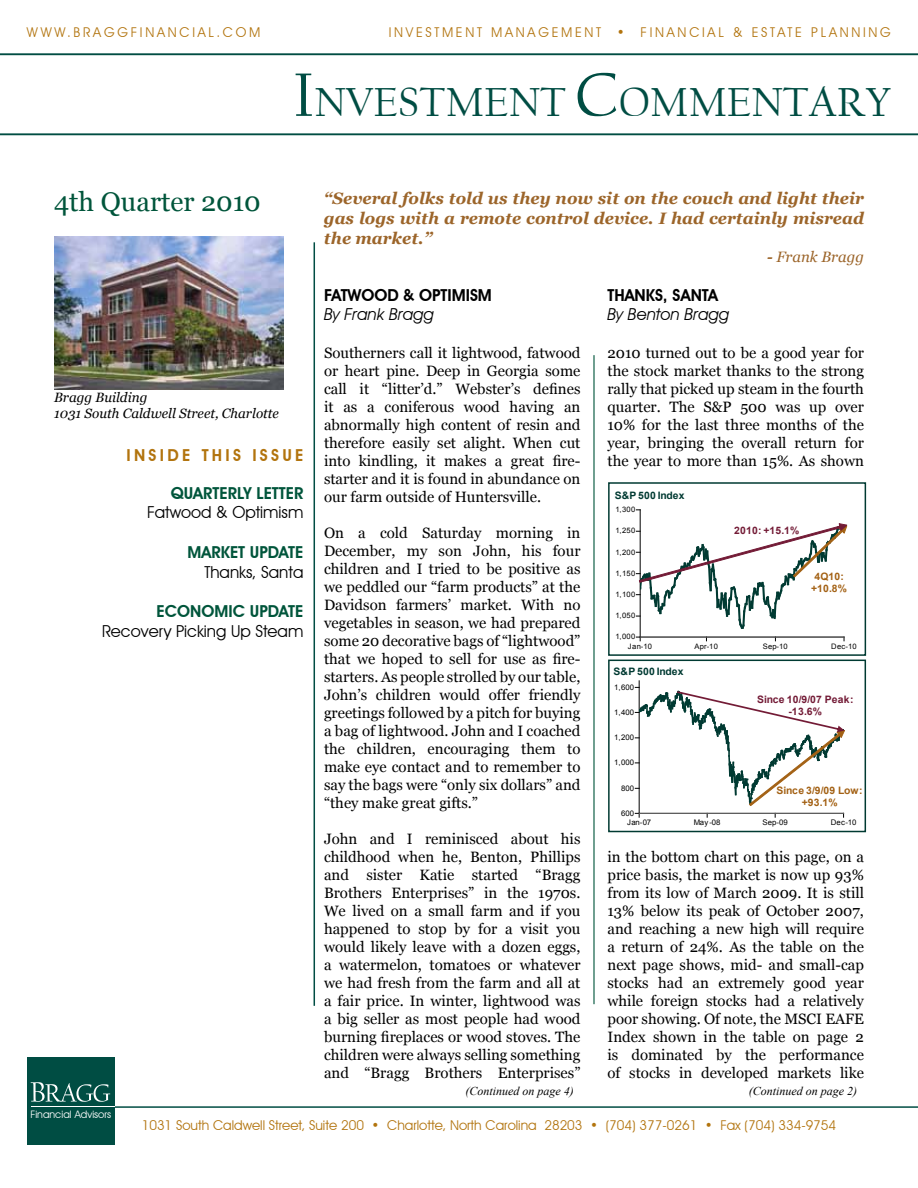
<style>
.page{position:relative;width:918px;height:1188px;background:#fff}
.page>*{position:absolute;margin:0;border:0;box-sizing:border-box;transform-origin:0 0}
.t1{font:42.6px "Californian FB";color:#004d43}
.t2{font:27px "Georgia";color:#00553b}
.t3{font:italic 700 16.5px/19.8px "Georgia";color:#9c652a;text-align:justify}
.t4{font:16.5px "Avant Garde IT Cby BT";color:#000}
.t5{font:600 16.5px "Avant Garde IT Cby BT";color:#00553b}
.t6{font:600 16.5px "Avant Garde IT Cby BT";color:#000}
.t7{font:italic 16.5px "Avant Garde IT Cby BT";color:#000}
.t8{font:600 16.5px "Avant Garde IT Cby BT";letter-spacing:.2em;color:#b2740e}
.t9{font:15px/18px "Georgia";color:#000;text-align:justify}
.t10{font:italic 15px "Georgia";color:#9c652a}
.t11{font:13.5px "Avant Garde IT Cby BT";color:#b2740e}
.t12{font:13.5px "Avant Garde IT Cby BT";letter-spacing:.2em;color:#b2740e}
.t13{font:italic 13.5px/16.2px "Georgia";color:#000}
.t14{font:italic 12px "Times New Roman";color:#000}
.t15{font:10.35px "Avant Garde IT Cby BT";color:#fff}
.t16{font:700 10.2px/12px "Arial";letter-spacing:.025em;color:#731b36;text-align:center}
.t17{font:700 10.2px "Arial";color:#003a32}
.t18{font:700 10.2px/12px "Arial";letter-spacing:-.015em;color:#a36114;text-align:center}
.t19{font:700 10.2px/12px "Arial";letter-spacing:.015em;color:#a36114;text-align:center}
.t20{font:7.65px "Arial";letter-spacing:-.005em;color:#010101}
.t21{font:7.5px "Arial";letter-spacing:.015em;color:#010101}
.s1{font-size:63.75px}
.s2{font-weight:700}
</style>
<div class="page">
<img style="left:54px;top:237px;width:230px;height:153px">
<hr style="left:593px;top:355px;width:2px;height:649px;background:#00553b">
<div style="left:608px;top:482px;width:258px;height:174px;border:2px solid #003a32"></div>
<hr style="left:640px;top:510px;width:1px;height:127px;background:#010101">
<hr style="left:640px;top:637px;width:204px;height:1px;background:#676767">
<svg style="left:636px;top:524px;width:211px;height:106px"></svg>
<div style="left:608px;top:660px;width:258px;height:172px;border:2px solid #003a32"></div>
<hr style="left:639px;top:681px;width:1px;height:132px;background:#010101">
<hr style="left:639px;top:813px;width:205px;height:1px;background:#676767">
<svg style="left:635px;top:687px;width:210px;height:119px"></svg>
<hr style="left:0;top:53px;width:918px;height:2px;background:#004d43">
<hr style="left:0;top:133px;width:918px;height:2px;background:#004d43">
<hr style="left:314px;top:242px;width:1px;height:764px;background:#004d43">
<hr style="left:115px;top:1106px;width:803px;height:2px;background:#004d43">
<div style="left:27px;top:1058px;width:88px;height:87px;background:#004d43"></div>
<svg style="left:31px;top:1082px;width:79px;height:20px"></svg>
<hr style="left:31px;top:1106px;width:84px;height:1px;background:#fff">
<p class="t12" style="left:27px;top:24px;width:235px">WWW.BRAGGFINANCIAL.COM</p>
<p class="t12" style="left:389px;top:24px;width:504px">INVESTMENT MANAGEMENT • FINANCIAL &amp; ESTATE PLANNING</p>
<h2 class="t2" style="left:54px;top:187px;width:208px">4th Quarter 2010</h2>
<h1 class="t1" style="left:293px;top:78px;width:599px"><span class="s1">I</span>NVESTMENT <span class="s1">C</span>OMMENTARY</h1>
<p class="t3" style="left:324px;top:189px;width:541px">“Several folks told us they now sit on the couch and light their gas logs with a remote control device. I had certainly misread the market.”</p>
<p class="t10" style="left:767px;top:248px;width:98px"><span class="s2">-</span> Frank Bragg</p>
<p class="t13" style="left:54px;top:389px;width:227px">Bragg Building<br>1031 South Caldwell Street, Charlotte</p>
<p class="t8" style="left:127px;top:445px;width:167px">IN SIDE TH IS ISSUE</p>
<p class="t5" style="left:171px;top:483px;width:134px">QUARTERLY LETTER</p>
<p class="t4" style="left:147px;top:502px;width:158px">Fatwood &amp; Optimism</p>
<p class="t5" style="left:188px;top:542px;width:73px">MARKET UPDAT</p>
<p class="t5" style="left:295px;top:542px;width:10px">E</p>
<p class="t4" style="left:204px;top:562px;width:101px">Thanks, Santa</p>
<p class="t5" style="left:157px;top:602px;width:56px">ECONOMI</p>
<p class="t5" style="left:233px;top:602px;width:28px">C UPDAT</p>
<p class="t5" style="left:295px;top:602px;width:10px">E</p>
<p class="t4" style="left:102px;top:621px;width:203px">Recovery Picking Up Steam</p>
<p class="t6" style="left:324px;top:285px;width:169px">FATWOOD &amp; OPTIMISM</p>
<p class="t7" style="left:324px;top:304px;width:111px">By Frank Bragg</p>
<p class="t9" style="left:324px;top:344px;width:258px">Southerners call it lightwood, fatwood or heart pine. Deep in Georgia some call it “litter’d.” Webster’s defines it as a coniferous wood having an abnormally high content of resin and therefore easily set alight. When cut into kindling, it makes a great fire&shy;starter and it is found in abundance on our farm outside of Huntersville.</p>
<p class="t9" style="left:324px;top:524px;width:258px">On a cold Saturday morning in December, my son John, his four children and I tried to be positive as we peddled our “farm products” at the Davidson farmers’ market. With no vegetables in season, we had prepared some 20 decorative bags of “lightwood” that we hoped to sell for use as fire&shy;starters. As people strolled by our table, John’s children would offer friendly greetings followed by a pitch for buying a bag of lightwood. John and I coached the children, encouraging them to make eye contact and to remember to say the bags were “only six dollars” and “they make great gifts.”</p>
<p class="t9" style="left:324px;top:830px;width:258px">John and I reminisced about his childhood when he, Benton, Phillips and sister Katie started “Bragg Brothers Enterprises” in the 1970s.<br>We lived on a small farm and if you happened to stop by for a visit you would likely leave with a dozen eggs, a watermelon, tomatoes or whatever we had fresh from the farm and all at a fair price. In winter, lightwood was a big seller as most people had wood burning fireplaces or wood stoves. The children were always selling something and “Bragg Brothers Enterprises”</p>
<p class="t6" style="left:608px;top:285px;width:104px">THANKS, SANTA</p>
<p class="t7" style="left:608px;top:304px;width:123px">By Benton Bragg</p>
<p class="t9" style="left:608px;top:344px;width:258px">2010 turned out to be a good year for the stock market thanks to the strong rally that picked up steam in the fourth quarter. The S&amp;P 500 was up over 10% for the last three months of the year, bringing the overall return for the year to more than 15%. As shown</p>
<p class="t17" style="left:615px;top:488px;width:71px">S&amp;P 500 Index</p>
<p class="t21" style="left:615px;top:505px;width:21px">1,300</p>
<p class="t21" style="left:615px;top:526px;width:21px">1,250</p>
<p class="t21" style="left:615px;top:547px;width:21px">1,200</p>
<p class="t21" style="left:615px;top:568px;width:21px">1,150</p>
<p class="t21" style="left:615px;top:589px;width:21px">1,100</p>
<p class="t21" style="left:615px;top:611px;width:21px">1,050</p>
<p class="t21" style="left:615px;top:632px;width:21px">1,000</p>
<p class="t16" style="left:734px;top:525px;width:67px">2010: +15.1%</p>
<p class="t19" style="left:811px;top:571px;width:37px">4Q10: +10.8%</p>
<p class="t21" style="left:628px;top:641px;width:26px">Jan-10</p>
<p class="t21" style="left:695px;top:641px;width:25px">Apr-10</p>
<p class="t21" style="left:763px;top:641px;width:26px">Sep-10</p>
<p class="t21" style="left:831px;top:641px;width:27px">Dec-10</p>
<p class="t17" style="left:614px;top:665px;width:71px">S&amp;P 500 Index</p>
<p class="t20" style="left:614px;top:682px;width:22px">1,600</p>
<p class="t20" style="left:614px;top:707px;width:22px">1,400</p>
<p class="t20" style="left:614px;top:732px;width:22px">1,200</p>
<p class="t20" style="left:614px;top:758px;width:22px">1,000</p>
<p class="t20" style="left:621px;top:783px;width:14px">800</p>
<p class="t20" style="left:621px;top:808px;width:14px">600</p>
<p class="t16" style="left:757px;top:693px;width:98px">Since 10/9/07 Peak: -13.6%</p>
<p class="t18" style="left:777px;top:785px;width:87px">Since 3/9/09 Low: +93.1%</p>
<p class="t20" style="left:627px;top:818px;width:26px">Jan-07</p>
<p class="t20" style="left:694px;top:818px;width:28px">May -08</p>
<p class="t20" style="left:763px;top:818px;width:27px">Sep-09</p>
<p class="t20" style="left:831px;top:818px;width:27px">Dec-10</p>
<p class="t9" style="left:608px;top:848px;width:258px">in the bottom chart on this page, on a price basis, the market is now up 93% from its low of March 2009. It is still 13% below its peak of October 2007, and reaching a new high will require a return of 24%. As the table on the next page shows, mid- and small-cap stocks had an extremely good year while foreign stocks had a relatively poor showing. Of note, the MSCI EAFE Index shown in the table on page 2 is dominated by the performance of stocks in developed markets like</p>
<p class="t14" style="left:465px;top:1083px;width:110px">(Continued on page 4)</p>
<p class="t14" style="left:749px;top:1083px;width:110px">(Continued on page 2)</p>
<p class="t15" style="left:31px;top:1108px;width:82px">Financial Advisors</p>
<p class="t11" style="left:142px;top:1117px;width:696px">1031 South Caldwell Street, Suite 200 • Charlotte, North Carolina 28203 • (704) 377-0261 • Fax (704) 334-9754</p>
</div>
